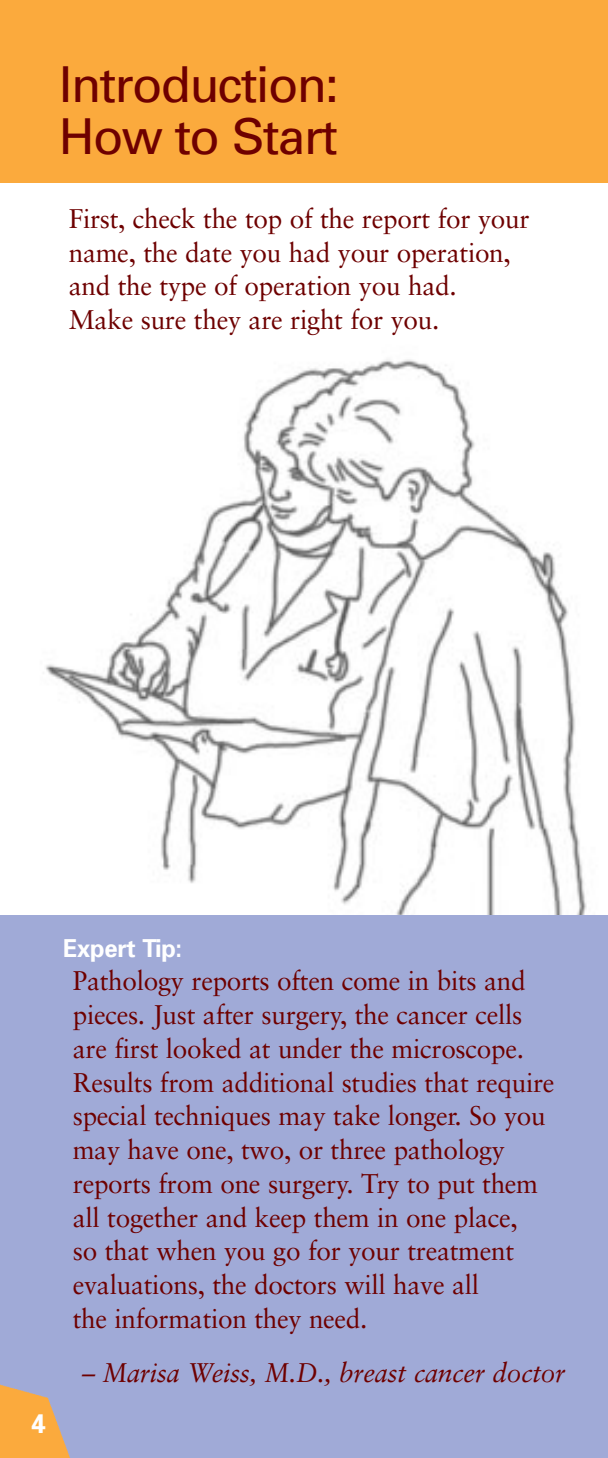
<style>
.page{position:relative;width:608px;height:1458px;background:#fff}
.page>*{position:absolute;margin:0;border:0;box-sizing:border-box;transform-origin:0 0}
.t1{font:49.5px/51.8px "Univers";letter-spacing:-.035em;color:#6e0000}
.t2{font:27px/33.8px "Sabon";letter-spacing:-.01em;color:#6e0000}
.t3{font:italic 27px "Sabon";letter-spacing:-.01em;color:#6e0000}
.t4{font:700 27px "Univers";color:#fff}
.t5{font:700 24.75px "Univers";letter-spacing:-.01em;color:#fff;scale:.96 1}
</style>
<div class="page">
<img style="left:45px;top:359px;width:542px;height:556px">
<div style="left:0;top:0;width:608px;height:182px;background:#fbaa3d"></div>
<div style="left:0;top:915px;width:608px;height:543px;background:#a0aad7"></div>
<img style="left:0;top:1384px;width:70px;height:74px">
<h1 class="t1" style="left:59px;top:63px;width:281px">Introduction:<br>How to Start</h1>
<p class="t2" style="left:69px;top:204px;width:462px">First, check the top of the report for your name, the date you had your operation, and the type of operation you had.<br>Make sure they are right for you.</p>
<p class="t4" style="left:18px;top:1413px;width:30px">00</p>
<p class="t4" style="left:31px;top:1413px;width:17px">4</p>
<p class="t5" style="left:63px;top:939px;width:126px">Expert Tip:</p>
<p class="t2" style="left:73px;top:967px;width:483px">Pathology reports often come in bits and pieces. Just after surgery, the cancer cells are first looked at under the microscope.<br>Results from additional studies that require special techniques may take longer. So you may have one, two, or three pathology reports from one surgery. Try to put them all together and keep them in one place,<br>so that when you go for your treatment evaluations, the doctors will have all<br>the information they need.</p>
<p class="t3" style="left:82px;top:1361px;width:484px">– Marisa Weiss, M.D., breast cancer doctor</p>
</div>
